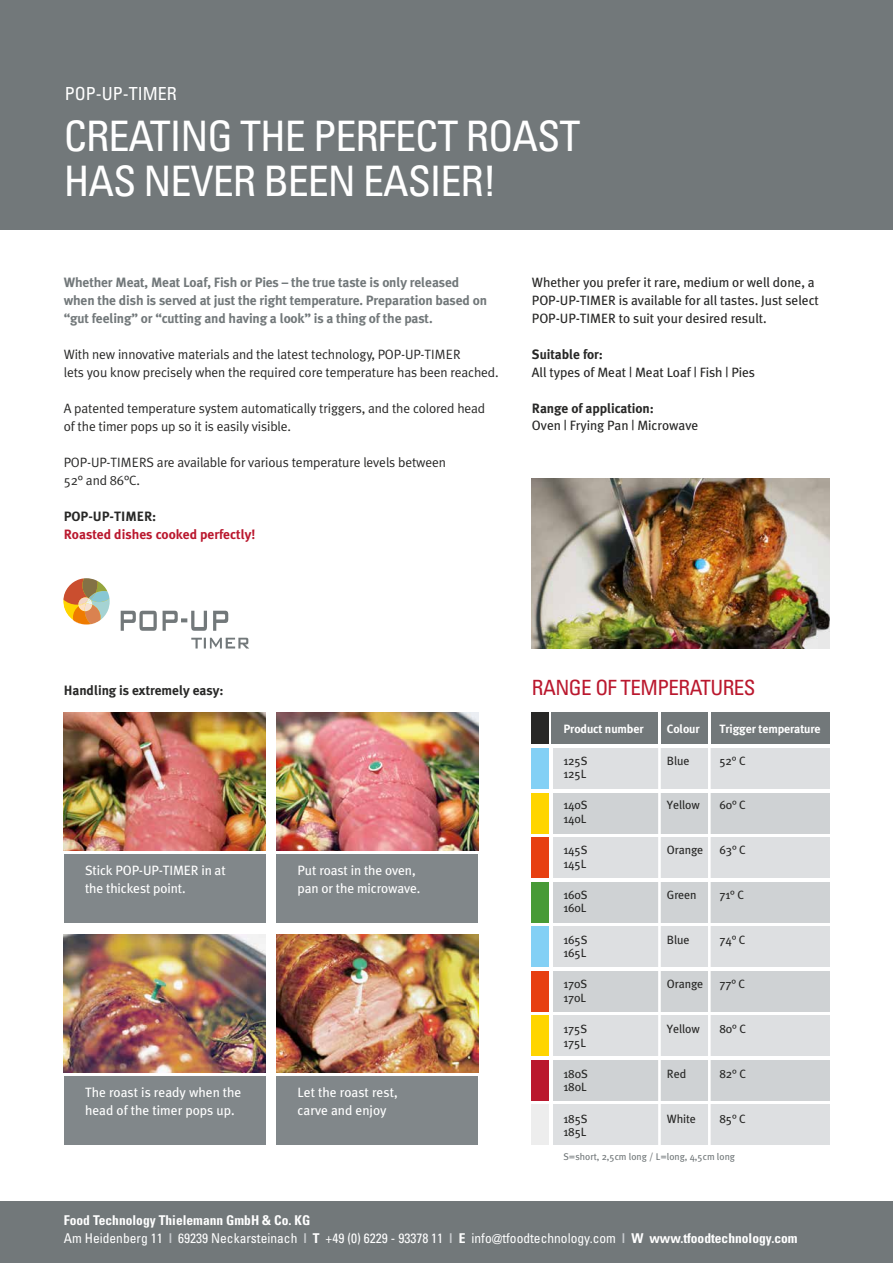
<style>
.page{position:relative;width:893px;height:1263px;background:#fff}
.page>*{position:absolute;margin:0;border:0;box-sizing:border-box;transform-origin:0 0}
.t1{font:condensed 42px/45px "Univers";letter-spacing:-.025em;color:#fff}
.t2{font:condensed 21px "Univers";letter-spacing:-.025em;color:#ba182e}
.t3{font:condensed 18px "Univers";color:#fff}
.t4{font:13.5px/18px "Meta Plus Normal";letter-spacing:-.01em;color:#282827}
.t5{font:13.5px/18px "Meta Plus";letter-spacing:-.005em;color:#282827}
.t6{font:700 13.5px/18px "Meta Plus";letter-spacing:-.01em;color:#72787a}
.t7{font:13.5px/18px "Meta Plus";letter-spacing:-.005em;color:#fff}
.t8{font:condensed 13.5px/18px "Univers";color:#fff}
.t9{font:700 13.5px "Meta Plus";letter-spacing:-.005em;color:#282827}
.t10{font:700 13.5px "Meta Plus";color:#ba182e}
.t11{font:12px "Meta Plus";letter-spacing:-.01em;color:#282827}
.t12{font:700 12px "Meta Plus";letter-spacing:-.01em;color:#fff}
.t13{font:9.75px "Meta Plus";color:#72787a}
.s1{font-weight:700}
.s2{font-weight:700;color:#c8cbce}
</style>
<div class="page">
<div style="left:0;top:0;width:893px;height:230px;background:#72787a"></div>
<div style="left:532px;top:712px;width:17px;height:32px;background:#282827"></div>
<div style="left:532px;top:926px;width:17px;height:41px;background:#83d0f5"></div>
<div style="left:553px;top:926px;width:276px;height:41px;background:#dddfe1"></div>
<div style="left:532px;top:882px;width:17px;height:40px;background:#479a36"></div>
<div style="left:553px;top:882px;width:276px;height:40px;background:#cfd2d4"></div>
<div style="left:532px;top:837px;width:17px;height:41px;background:#e74011"></div>
<div style="left:553px;top:837px;width:276px;height:41px;background:#dddfe1"></div>
<div style="left:532px;top:793px;width:17px;height:40px;background:#ffd500"></div>
<div style="left:553px;top:793px;width:276px;height:40px;background:#cfd2d4"></div>
<div style="left:532px;top:748px;width:17px;height:41px;background:#83d0f5"></div>
<div style="left:553px;top:748px;width:276px;height:41px;background:#dddfe1"></div>
<div style="left:711px;top:712px;width:118px;height:32px;background:#72787a"></div>
<div style="left:532px;top:1104px;width:17px;height:41px;background:#ededed"></div>
<div style="left:553px;top:1104px;width:276px;height:41px;background:#dddfe1"></div>
<div style="left:532px;top:1060px;width:17px;height:40px;background:#ba182e"></div>
<div style="left:553px;top:1060px;width:276px;height:40px;background:#cfd2d4"></div>
<div style="left:532px;top:1015px;width:17px;height:41px;background:#ffd500"></div>
<div style="left:553px;top:1015px;width:276px;height:41px;background:#dddfe1"></div>
<div style="left:532px;top:971px;width:17px;height:40px;background:#e74011"></div>
<div style="left:553px;top:971px;width:276px;height:40px;background:#cfd2d4"></div>
<div style="left:661px;top:712px;width:47px;height:32px;background:#72787a"></div>
<div style="left:552px;top:712px;width:106px;height:32px;background:#72787a"></div>
<hr style="left:658px;top:747px;width:3px;height:399px;background:#fff">
<hr style="left:708px;top:746px;width:3px;height:399px;background:#fff">
<div style="left:64px;top:1077px;width:202px;height:68px;background:#81878a"></div>
<div style="left:276px;top:1077px;width:202px;height:68px;background:#81878a"></div>
<img style="left:64px;top:934px;width:202px;height:139px">
<img style="left:276px;top:934px;width:202px;height:139px">
<div style="left:276px;top:855px;width:202px;height:68px;background:#81878a"></div>
<div style="left:64px;top:855px;width:202px;height:68px;background:#81878a"></div>
<img style="left:64px;top:712px;width:202px;height:138px">
<img style="left:276px;top:712px;width:202px;height:138px">
<img style="left:532px;top:478px;width:297px;height:170px">
<svg style="left:63px;top:578px;width:186px;height:70px"></svg>
<div style="left:0;top:1201px;width:893px;height:62px;background:#72787a"></div>
<h3 class="t3" style="left:65px;top:82px;width:114px">POP-UP-TIMER</h3>
<h1 class="t1" style="left:64px;top:113px;width:518px">CREATING THE PERFECT ROAST<br>HAS NEVER BEEN EASIER!</h1>
<p class="t6" style="left:64px;top:273px;width:425px">Whether Meat, Meat Loaf, Fish or Pies – the true taste is only released when the dish is served at just the right temperature. Preparation based on “gut feeling” or “cutting and having a look” is a thing of the past.</p>
<p class="t4" style="left:64px;top:345px;width:436px">With new innovative materials and the latest technology, POP-UP-TIMER<br>lets you know precisely when the required core temperature has been reached.</p>
<p class="t4" style="left:64px;top:399px;width:423px">A patented temperature system automatically triggers, and the colored head of the timer pops up so it is easily visible.</p>
<p class="t4" style="left:64px;top:453px;width:384px">POP-UP-TIMERS are available for various temperature levels between<br>52° and 86°C.</p>
<p class="t9" style="left:64px;top:508px;width:94px">POP-UP-TIMER:</p>
<p class="t10" style="left:64px;top:526px;width:193px">Roasted dishes cooked perfectly!</p>
<p class="t5" style="left:532px;top:273px;width:288px">Whether you prefer it rare, medium or well done, a<br>POP-UP-TIMER is available for all tastes. Just select<br>POP-UP-TIMER to suit your desired result.</p>
<p class="t9" style="left:532px;top:347px;width:72px">Suitable for:</p>
<p class="t5" style="left:532px;top:363px;width:225px">All types of Meat | Meat Loaf | Fish | Pies</p>
<p class="t9" style="left:532px;top:400px;width:123px">Range of application:</p>
<p class="t5" style="left:532px;top:416px;width:168px">Oven | Frying Pan | Microwave</p>
<p class="t9" style="left:64px;top:683px;width:161px">Handling is extremely easy:</p>
<p class="t7" style="left:85px;top:861px;width:142px">Stick POP-UP-TIMER in at the thickest point.</p>
<p class="t7" style="left:298px;top:861px;width:124px">Put roast in the oven, pan or the microwave.</p>
<p class="t7" style="left:85px;top:1083px;width:158px">The roast is ready when the head of the timer pops up.</p>
<p class="t7" style="left:298px;top:1083px;width:102px">Let the roast rest, carve and enjoy</p>
<h2 class="t2" style="left:532px;top:674px;width:225px">RANGE OF TEMPERATURES</h2>
<p class="t12" style="left:563px;top:722px;width:82px">Product number</p>
<p class="t12" style="left:667px;top:722px;width:34px">Colour</p>
<p class="t12" style="left:719px;top:722px;width:103px">Trigger temperature</p>
<p class="t11" style="left:563px;top:753px;width:26px">125S</p>
<p class="t11" style="left:667px;top:753px;width:24px">Blue</p>
<p class="t11" style="left:719px;top:753px;width:28px">52° C</p>
<p class="t11" style="left:563px;top:767px;width:24px">125L</p>
<p class="t11" style="left:563px;top:798px;width:26px">140S</p>
<p class="t11" style="left:667px;top:798px;width:34px">Yellow</p>
<p class="t11" style="left:719px;top:798px;width:28px">60° C</p>
<p class="t11" style="left:563px;top:812px;width:25px">140L</p>
<p class="t11" style="left:563px;top:843px;width:26px">145S</p>
<p class="t11" style="left:667px;top:843px;width:38px">Orange</p>
<p class="t11" style="left:719px;top:843px;width:28px">63° C</p>
<p class="t11" style="left:563px;top:856px;width:24px">145L</p>
<p class="t11" style="left:563px;top:888px;width:26px">160S</p>
<p class="t11" style="left:667px;top:888px;width:31px">Green</p>
<p class="t11" style="left:719px;top:888px;width:26px">71° C</p>
<p class="t11" style="left:563px;top:901px;width:25px">160L</p>
<p class="t11" style="left:563px;top:932px;width:26px">165S</p>
<p class="t11" style="left:667px;top:932px;width:24px">Blue</p>
<p class="t11" style="left:719px;top:932px;width:28px">74° C</p>
<p class="t11" style="left:563px;top:946px;width:24px">165L</p>
<p class="t11" style="left:563px;top:977px;width:25px">170S</p>
<p class="t11" style="left:667px;top:977px;width:38px">Orange</p>
<p class="t11" style="left:719px;top:977px;width:27px">77° C</p>
<p class="t11" style="left:563px;top:991px;width:24px">170L</p>
<p class="t11" style="left:563px;top:1022px;width:25px">175S</p>
<p class="t11" style="left:667px;top:1022px;width:34px">Yellow</p>
<p class="t11" style="left:719px;top:1022px;width:28px">80° C</p>
<p class="t11" style="left:563px;top:1035px;width:24px">175L</p>
<p class="t11" style="left:563px;top:1067px;width:26px">180S</p>
<p class="t11" style="left:667px;top:1067px;width:21px">Red</p>
<p class="t11" style="left:719px;top:1067px;width:28px">82° C</p>
<p class="t11" style="left:563px;top:1080px;width:25px">180L</p>
<p class="t11" style="left:563px;top:1111px;width:26px">185S</p>
<p class="t11" style="left:667px;top:1111px;width:31px">White</p>
<p class="t11" style="left:719px;top:1111px;width:28px">85° C</p>
<p class="t11" style="left:563px;top:1125px;width:25px">185L</p>
<p class="t13" style="left:563px;top:1151px;width:173px">S=short, 2,5cm long / L=long, 4,5cm long</p>
<p class="t8" style="left:64px;top:1210px;width:735px"><span class="s1">Food Technology Thielemann GmbH &amp; Co. KG<br></span>Am Heidenberg 11 <span class="s2">|</span> 69239 Neckarsteinach <span class="s2">|</span> <span class="s1">T</span> +49 (0) 6229 - 93378 11 <span class="s2">|</span> <span class="s1">E</span> info@tfoodtechnology.com <span class="s2">|</span> <span class="s1">W www.tfoodtechnology.com</span></p>
</div>
